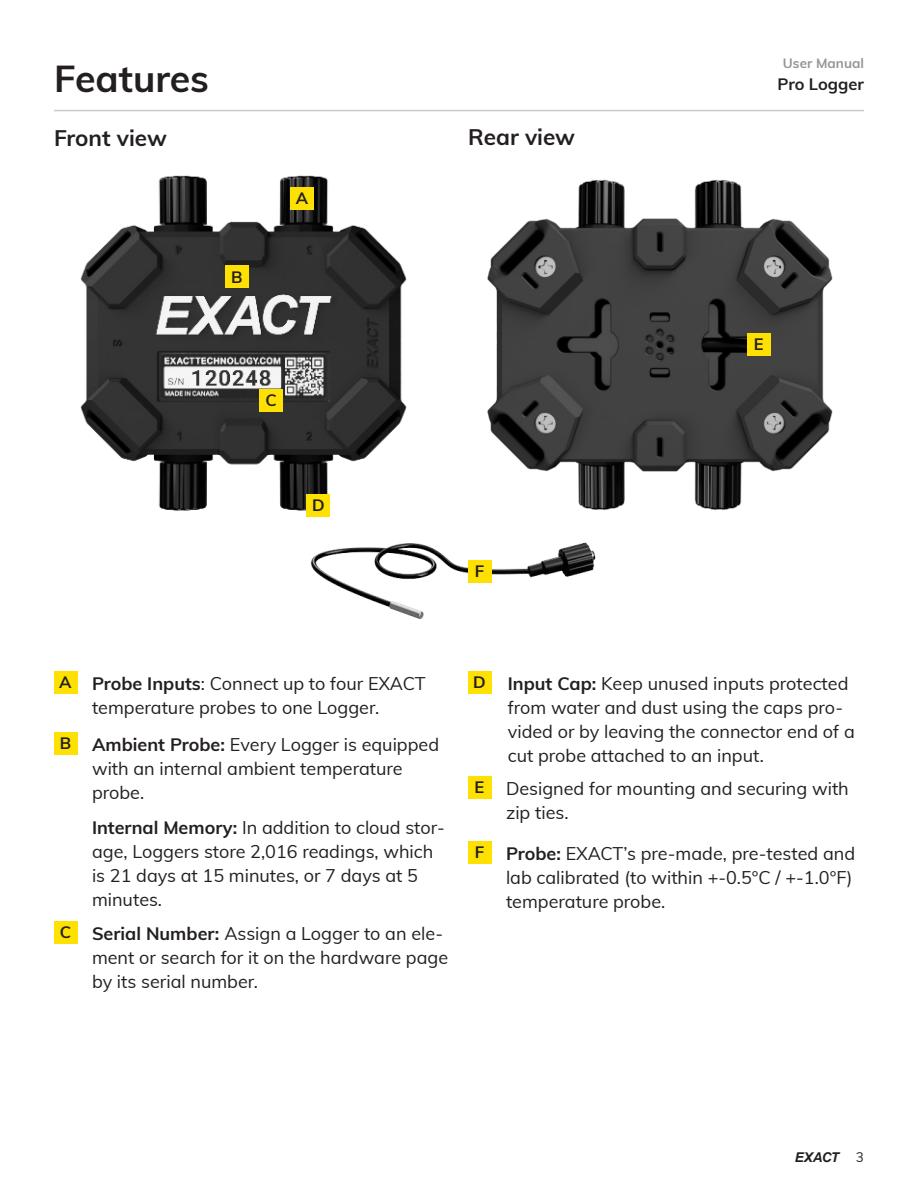
<style>
.page{position:relative;width:918px;height:1188px;background:#fff}
.page>*{position:absolute;margin:0;border:0;box-sizing:border-box;transform-origin:0 0}
.t1{font:700 37.5px "Muli";color:#231f20}
.t2{font:700 22.5px "Muli";color:#231f20}
.t3{font:18px/24px "Muli";color:#231f20}
.t4{font:700 16.5px "Muli";color:#231f20}
.t5{font:700 13.5px "Muli";color:#939598}
.t6{font:italic 700 13.5px "Arial";letter-spacing:-.03em;color:#231f20}
.s1{font-weight:700}
.s2{font-family:"Muli";font-weight:400;font-style:normal}
</style>
<div class="page">
<img style="left:80px;top:175px;width:327px;height:336px">
<hr style="left:54px;top:110px;width:810px;height:1px;background:#cdc9c8">
<img style="left:487px;top:179px;width:346px;height:331px">
<img style="left:184px;top:477px;width:541px;height:142px">
<div style="left:54px;top:672px;width:23px;height:22px;background:#ffe101"></div>
<div style="left:54px;top:732px;width:23px;height:23px;background:#ffe101"></div>
<div style="left:54px;top:921px;width:23px;height:23px;background:#ffe101"></div>
<div style="left:468px;top:672px;width:23px;height:22px;background:#ffe101"></div>
<div style="left:468px;top:777px;width:23px;height:22px;background:#ffe101"></div>
<div style="left:468px;top:842px;width:23px;height:22px;background:#ffe101"></div>
<div style="left:468px;top:561px;width:23px;height:22px;background:#ffe101"></div>
<div style="left:260px;top:389px;width:23px;height:23px;background:#ffe101"></div>
<div style="left:747px;top:334px;width:23px;height:22px;background:#ffe101"></div>
<div style="left:225px;top:266px;width:24px;height:22px;background:#ffe101"></div>
<div style="left:291px;top:187px;width:23px;height:22px;background:#ffe101"></div>
<div style="left:307px;top:494px;width:23px;height:22px;background:#ffe101"></div>
<p class="t1" style="left:54px;top:51px;width:157px">Features</p>
<p class="t2" style="left:54px;top:122px;width:114px">Front view</p>
<p class="t2" style="left:468px;top:121px;width:109px">Rear view</p>
<p class="t4" style="left:231px;top:265px;width:13px">B</p>
<p class="t4" style="left:296px;top:186px;width:14px">A</p>
<p class="t4" style="left:265px;top:388px;width:13px">C</p>
<p class="t4" style="left:312px;top:493px;width:14px">D</p>
<p class="t4" style="left:475px;top:559px;width:11px">F</p>
<p class="t5" style="left:783px;top:53px;width:83px">User Manual</p>
<p class="t4" style="left:778px;top:72px;width:88px">Pro Logger</p>
<p class="t4" style="left:754px;top:332px;width:11px">E</p>
<p class="t4" style="left:59px;top:670px;width:14px">A</p>
<p class="t4" style="left:60px;top:731px;width:13px">B</p>
<p class="t4" style="left:60px;top:920px;width:13px">C</p>
<p class="t3" style="left:92px;top:671px;width:335px"><span class="s1">Probe Inputs</span>: Connect up to four EXACT temperature probes to one Logger.</p>
<p class="t3" style="left:92px;top:731px;width:349px"><span class="s1">Ambient Probe:</span> Every Logger is equipped with an internal ambient temperature probe.</p>
<p class="t3" style="left:92px;top:815px;width:354px"><span class="s1">Internal Memory:</span> In addition to cloud stor&shy;age, Loggers store 2,016 readings, which is 21 days at 15 minutes, or 7 days at 5 minutes.</p>
<p class="t3" style="left:92px;top:920px;width:358px"><span class="s1">Serial Number:</span> Assign a Logger to an ele&shy;ment or search for it on the hardware page by its serial number.</p>
<p class="t4" style="left:473px;top:670px;width:14px">D</p>
<p class="t4" style="left:475px;top:775px;width:11px">E</p>
<p class="t4" style="left:475px;top:840px;width:11px">F</p>
<p class="t3" style="left:508px;top:670px;width:348px"><span class="s1">Input Cap:</span> Keep unused inputs protected from water and dust using the caps pro&shy;vided or by leaving the connector end of a cut probe attached to an input.</p>
<p class="t3" style="left:506px;top:776px;width:344px">Designed for mounting and securing with zip ties.</p>
<p class="t3" style="left:506px;top:841px;width:351px"><span class="s1">Probe:</span> EXACT’s pre-made, pre-tested and lab calibrated (to within +-0.5°C / +-1.0°F) temperature probe.</p>
<p class="t6" style="left:795px;top:1149px;width:71px">EXACT <span class="s2">3</span></p>
</div>
